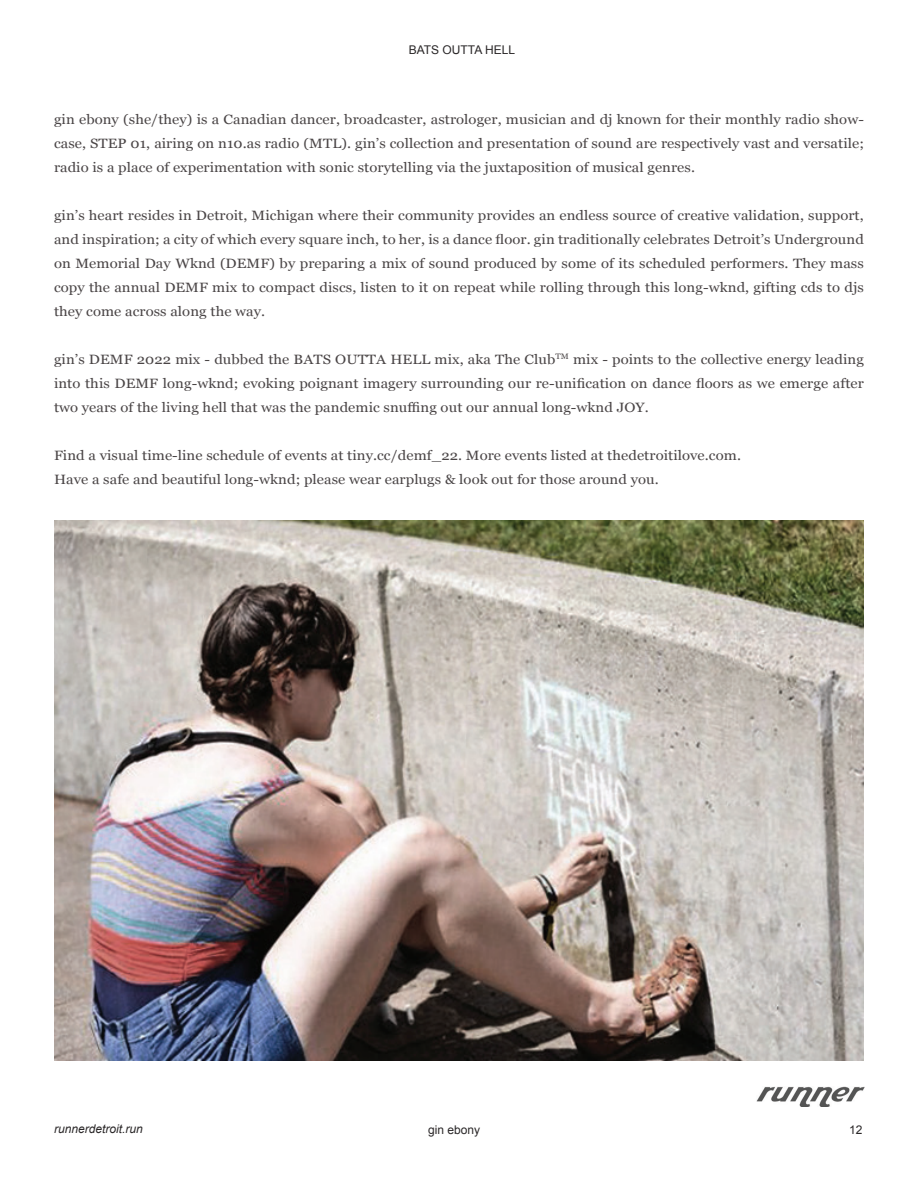
<style>
.page{position:relative;width:918px;height:1188px;background:#fff}
.page>*{position:absolute;margin:0;border:0;box-sizing:border-box;transform-origin:0 0}
.t1{font:13.5px/24px "Georgia";letter-spacing:.005em;color:#4a4546;text-align:justify;scale:1.1 1}
.t2{font:12px "Arial";color:#2a2728}
.t3{font:italic 12px "Arial";color:#2a2728}
</style>
<div class="page">
<img style="left:54px;top:520px;width:810px;height:541px">
<img style="left:757px;top:1087px;width:108px;height:20px">
<p class="t2" style="left:409px;top:42px;width:108px">BATS OUTTA HELL</p>
<p class="t1" style="left:54px;top:106px;width:738px">gin ebony (she/they) is a Canadian dancer, broadcaster, astrologer, musician and dj known for their monthly radio show&shy;case, STEP 01, airing on n10.as radio (MTL). gin’s collection and presentation of sound are respectively vast and versatile; radio is a place of experimentation with sonic storytelling via the juxtaposition of musical genres.</p>
<p class="t1" style="left:54px;top:202px;width:738px">gin’s heart resides in Detroit, Michigan where their community provides an endless source of creative validation, support, and inspiration; a city of which every square inch, to her, is a dance floor. gin traditionally celebrates Detroit’s Underground on Memorial Day Wknd (DEMF) by preparing a mix of sound produced by some of its scheduled performers. They mass copy the annual DEMF mix to compact discs, listen to it on repeat while rolling through this long-wknd, gifting cds to djs they come across along the way.</p>
<p class="t1" style="left:54px;top:346px;width:738px">gin’s DEMF 2022 mix - dubbed the BATS OUTTA HELL mix, aka The Club<sup>TM</sup> mix - points to the collective energy leading into this DEMF long-wknd; evoking poignant imagery surrounding our re-unification on dance floors as we emerge after two years of the living hell that was the pandemic snuffing out our annual long-wknd JOY.</p>
<p class="t1" style="left:54px;top:442px;width:626px">Find a visual time-line schedule of events at tiny.cc/demf_22. More events listed at thedetroitilove.com.<br>Have a safe and beautiful long-wknd; please wear earplugs &amp; look out for those around you.</p>
<p class="t3" style="left:54px;top:1121px;width:90px">runnerdetroit.run</p>
<p class="t2" style="left:428px;top:1122px;width:54px">gin ebony</p>
<p class="t2" style="left:849px;top:1122px;width:15px">12</p>
</div>
